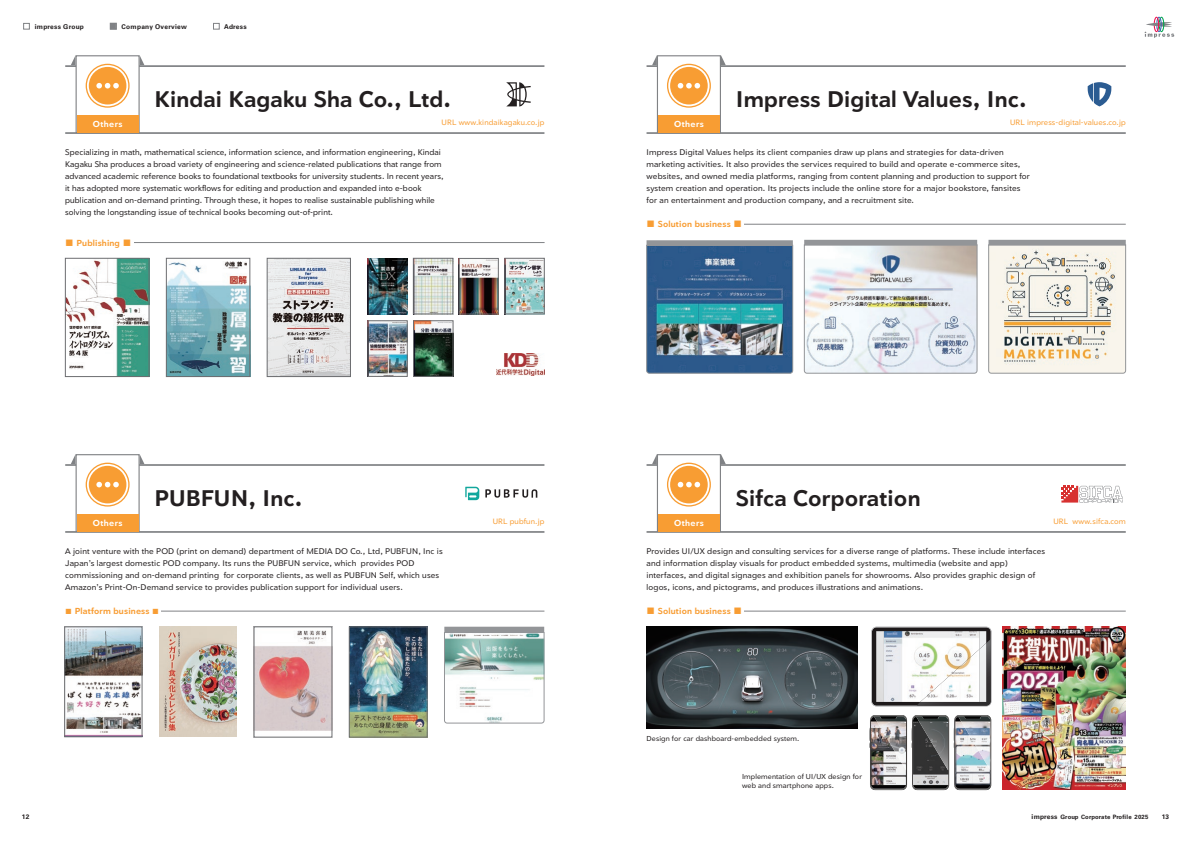
<style>
.page{position:relative;width:1191px;height:842px;background:#fff}
.page>*{position:absolute;margin:0;border:0;box-sizing:border-box;transform-origin:0 0}
.t1{font:700 22px "Prelude Pro";letter-spacing:.01em;color:#231f20}
.t2{font:700 8.5px "Prelude Pro";letter-spacing:.02em;color:#f89d33}
.t3{font:700 8.5px "Prelude Pro";letter-spacing:.05em;color:#fff}
.t4{font:500 8px/12px "Prelude Pro";letter-spacing:.02em;color:#231f20}
.t5{font:500 7.5px "Prelude Pro";letter-spacing:.02em;color:#f89d33}
.t6{font:500 7px/9px "Prelude Pro";letter-spacing:.02em;color:#231f20}
.t7{font:700 6.6px "Univers LT Std";letter-spacing:.04em;color:#231f20}
.t8{font:700 6.5px "Univers LT Std";color:#231f20}
.t9{font:700 6px "Univers LT Std";letter-spacing:.015em;color:#231f20}
.s1{font-family:"Yu Go Pr 6 N";font-size:7.6px;color:#808285}
.s2{font-family:"Yu Go Pr 6 N"}
.s3{font-family:"Yu Go Pr 6 N";font-size:6.8px}
.s4{font-size:6.6px}
</style>
<div class="page">
<svg style="left:1144px;top:17px;width:30px;height:21px"></svg>
<svg style="left:71px;top:55px;width:5px;height:10px"></svg>
<svg style="left:140px;top:56px;width:4px;height:9px"></svg>
<hr style="left:65px;top:132px;width:479px;height:2px;background:#808285">
<hr style="left:65px;top:65px;width:479px;height:2px;background:#808285">
<div style="left:76px;top:55px;width:64px;height:78px;background:#fff;border:1px solid #808285"></div>
<div style="left:77px;top:115px;width:61px;height:17px;background:#f89d33"></div>
<svg style="left:506px;top:82px;width:25px;height:24px"></svg>
<hr style="left:68px;top:242px;width:476px;height:1px;background:#808285">
<div style="left:65px;top:238px;width:68px;height:9px;background:#fff"></div>
<img style="left:496px;top:353px;width:48px;height:23px">
<svg style="left:86px;top:64px;width:44px;height:44px"></svg>
<svg style="left:71px;top:454px;width:5px;height:10px"></svg>
<svg style="left:140px;top:455px;width:4px;height:9px"></svg>
<hr style="left:65px;top:531px;width:479px;height:2px;background:#808285">
<hr style="left:65px;top:464px;width:479px;height:2px;background:#808285">
<div style="left:76px;top:454px;width:64px;height:78px;background:#fff;border:1px solid #808285"></div>
<div style="left:77px;top:514px;width:61px;height:17px;background:#f89d33"></div>
<hr style="left:65px;top:611px;width:479px;height:1px;background:#808285">
<div style="left:65px;top:607px;width:96px;height:8px;background:#fff"></div>
<img style="left:67px;top:629px;width:73px;height:106px">
<div style="left:65px;top:627px;width:77px;height:110px;border:1px solid #6c6d70"></div>
<img style="left:159px;top:627px;width:78px;height:110px">
<svg style="left:465px;top:487px;width:14px;height:13px"></svg>
<svg style="left:485px;top:489px;width:52px;height:9px"></svg>
<svg style="left:86px;top:463px;width:44px;height:44px"></svg>
<svg style="left:444px;top:632px;width:100px;height:91px"></svg>
<div style="left:444px;top:627px;width:100px;height:5px;background:#939598"></div>
<img style="left:67px;top:260px;width:80px;height:115px">
<div style="left:65px;top:258px;width:84px;height:119px;border:1px solid #6c6d70"></div>
<img style="left:269px;top:260px;width:79px;height:115px">
<div style="left:267px;top:258px;width:83px;height:119px;border:1px solid #6c6d70"></div>
<img style="left:168px;top:261px;width:80px;height:114px">
<div style="left:166px;top:258px;width:84px;height:119px;border:1px solid #6c6d70"></div>
<img style="left:368px;top:258px;width:39px;height:56px">
<img style="left:461px;top:260px;width:35px;height:52px">
<div style="left:459px;top:258px;width:39px;height:56px;border:1px solid #6c6d70"></div>
<img style="left:506px;top:260px;width:36px;height:52px">
<div style="left:504px;top:258px;width:40px;height:56px;border:1px solid #6c6d70"></div>
<img style="left:415px;top:260px;width:36px;height:52px">
<div style="left:413px;top:258px;width:40px;height:56px;border:1px solid #6c6d70"></div>
<img style="left:370px;top:323px;width:35px;height:52px">
<div style="left:368px;top:321px;width:39px;height:56px;border:1px solid #6c6d70"></div>
<img style="left:415px;top:323px;width:36px;height:52px">
<div style="left:413px;top:321px;width:40px;height:56px;border:1px solid #6c6d70"></div>
<img style="left:256px;top:630px;width:74px;height:101px">
<div style="left:254px;top:627px;width:78px;height:110px;border:1px solid #6c6d70"></div>
<img style="left:351px;top:629px;width:74px;height:106px">
<div style="left:349px;top:627px;width:78px;height:110px;border:1px solid #6c6d70"></div>
<svg style="left:652px;top:55px;width:5px;height:10px"></svg>
<svg style="left:721px;top:55px;width:5px;height:10px"></svg>
<hr style="left:646px;top:132px;width:479px;height:2px;background:#808285">
<hr style="left:646px;top:65px;width:479px;height:2px;background:#808285">
<div style="left:657px;top:55px;width:64px;height:78px;background:#fff;border:1px solid #808285"></div>
<div style="left:658px;top:115px;width:62px;height:17px;background:#f89d33"></div>
<hr style="left:646px;top:224px;width:479px;height:1px;background:#808285">
<div style="left:646px;top:220px;width:98px;height:8px;background:#fff"></div>
<svg style="left:667px;top:64px;width:44px;height:44px"></svg>
<img style="left:646px;top:246px;width:147px;height:127px">
<div style="left:646px;top:240px;width:147px;height:6px;background:#939598"></div>
<svg style="left:804px;top:245px;width:173px;height:128px"></svg>
<div style="left:804px;top:240px;width:173px;height:5px;background:#939598"></div>
<svg style="left:988px;top:245px;width:137px;height:128px;background:#e5e0d3"></svg>
<div style="left:988px;top:240px;width:137px;height:5px;background:#939598"></div>
<svg style="left:1087px;top:82px;width:24px;height:24px"></svg>
<svg style="left:652px;top:454px;width:5px;height:10px"></svg>
<svg style="left:721px;top:454px;width:5px;height:10px"></svg>
<hr style="left:646px;top:531px;width:479px;height:2px;background:#808285">
<hr style="left:646px;top:464px;width:479px;height:2px;background:#808285">
<div style="left:657px;top:454px;width:64px;height:78px;background:#fff;border:1px solid #808285"></div>
<div style="left:658px;top:514px;width:62px;height:17px;background:#f89d33"></div>
<svg style="left:667px;top:463px;width:44px;height:44px"></svg>
<hr style="left:646px;top:611px;width:479px;height:1px;background:#808285">
<div style="left:646px;top:607px;width:98px;height:8px;background:#fff"></div>
<svg style="left:1061px;top:486px;width:61px;height:17px"></svg>
<img style="left:646px;top:627px;width:211px;height:102px">
<svg style="left:871px;top:627px;width:120px;height:79px"></svg>
<img style="left:920px;top:643px;width:66px;height:59px">
<img style="left:920px;top:649px;width:59px;height:53px">
<img style="left:869px;top:715px;width:122px;height:75px">
<img style="left:1003px;top:627px;width:122px;height:163px">
<p class="t7" style="left:23px;top:22px;width:63px"><span class="s1">■</span> impress Group</p>
<p class="t7" style="left:109px;top:22px;width:79px"><span class="s1">■</span> Company Overview</p>
<p class="t7" style="left:212px;top:22px;width:36px"><span class="s1">■</span> Adress</p>
<h1 class="t1" style="left:154px;top:83px;width:298px">Kindai Kagaku Sha Co., Ltd.</h1>
<h1 class="t1" style="left:736px;top:83px;width:292px">Impress Digital Values, Inc.</h1>
<p class="t3" style="left:93px;top:118px;width:31px">Others</p>
<p class="t5" style="left:441px;top:117px;width:104px">URL www.kindaikagaku.co.jp</p>
<p class="t3" style="left:674px;top:118px;width:31px">Others</p>
<p class="t5" style="left:1010px;top:117px;width:117px">URL impress-digital-values.co.jp</p>
<p class="t4" style="left:65px;top:146px;width:380px">Specializing in math, mathematical science, information science, and information engineering, Kindai Kagaku Sha produces a broad variety of engineering and science-related publications that range from advanced academic reference books to foundational textbooks for university students. In recent years, it has adopted more systematic workflows for editing and production and expanded into e-book publication and on-demand printing. Through these, it hopes to realise sustainable publishing while solving the longstanding issue of technical books becoming out-of-print.</p>
<p class="t4" style="left:646px;top:146px;width:385px">Impress Digital Values helps its client companies draw up plans and strategies for data-driven marketing activities. It also provides the services required to build and operate e-commerce sites, websites, and owned media platforms, ranging from content planning and production to support for system creation and operation. Its projects include the online store for a major bookstore, fansites for an entertainment and production company, and a recruitment site.</p>
<p class="t2" style="left:646px;top:218px;width:97px"><span class="s2">■</span> Solution business <span class="s2">■</span></p>
<p class="t2" style="left:65px;top:236px;width:68px"><span class="s2">■</span> Publishing <span class="s2">■</span></p>
<h1 class="t1" style="left:154px;top:482px;width:149px">PUBFUN, Inc.</h1>
<h1 class="t1" style="left:736px;top:482px;width:186px">Sifca Corporation</h1>
<p class="t3" style="left:93px;top:517px;width:31px">Others</p>
<p class="t5" style="left:493px;top:516px;width:53px">URL pubfun.jp</p>
<p class="t3" style="left:674px;top:517px;width:31px">Others</p>
<p class="t5" style="left:1053px;top:516px;width:74px">URL www.sifca.com</p>
<p class="t4" style="left:65px;top:545px;width:379px">A joint venture with the POD (print on demand) department of MEDIA DO Co., Ltd, PUBFUN, Inc is Japan’s largest domestic POD company. Its runs the PUBFUN service, which provides POD commissioning and on-demand printing for corporate clients, as well as PUBFUN Self, which uses Amazon’s Print-On-Demand service to provides publication support for individual users.</p>
<p class="t4" style="left:646px;top:545px;width:400px">Provides UI/UX design and consulting services for a diverse range of platforms. These include interfaces and information display visuals for product embedded systems, multimedia (website and app) interfaces, and digital signages and exhibition panels for showrooms. Also provides graphic design of logos, icons, and pictograms, and produces illustrations and animations.</p>
<p class="t2" style="left:65px;top:605px;width:95px"><span class="s3">■</span> Platform business <span class="s3">■</span></p>
<p class="t2" style="left:646px;top:605px;width:97px"><span class="s2">■</span> Solution business <span class="s2">■</span></p>
<p class="t6" style="left:646px;top:733px;width:154px">Design for car dashboard-embedded system.</p>
<p class="t6" style="left:742px;top:772px;width:122px">Implementation of UI/UX design for web and smartphone apps.</p>
<p class="t9" style="left:1031px;top:813px;width:118px"><span class="s4">impress</span> Group Corporate Profile 2025</p>
<p class="t8" style="left:22px;top:813px;width:9px">12</p>
<p class="t8" style="left:1161px;top:813px;width:9px">13</p>
</div>
